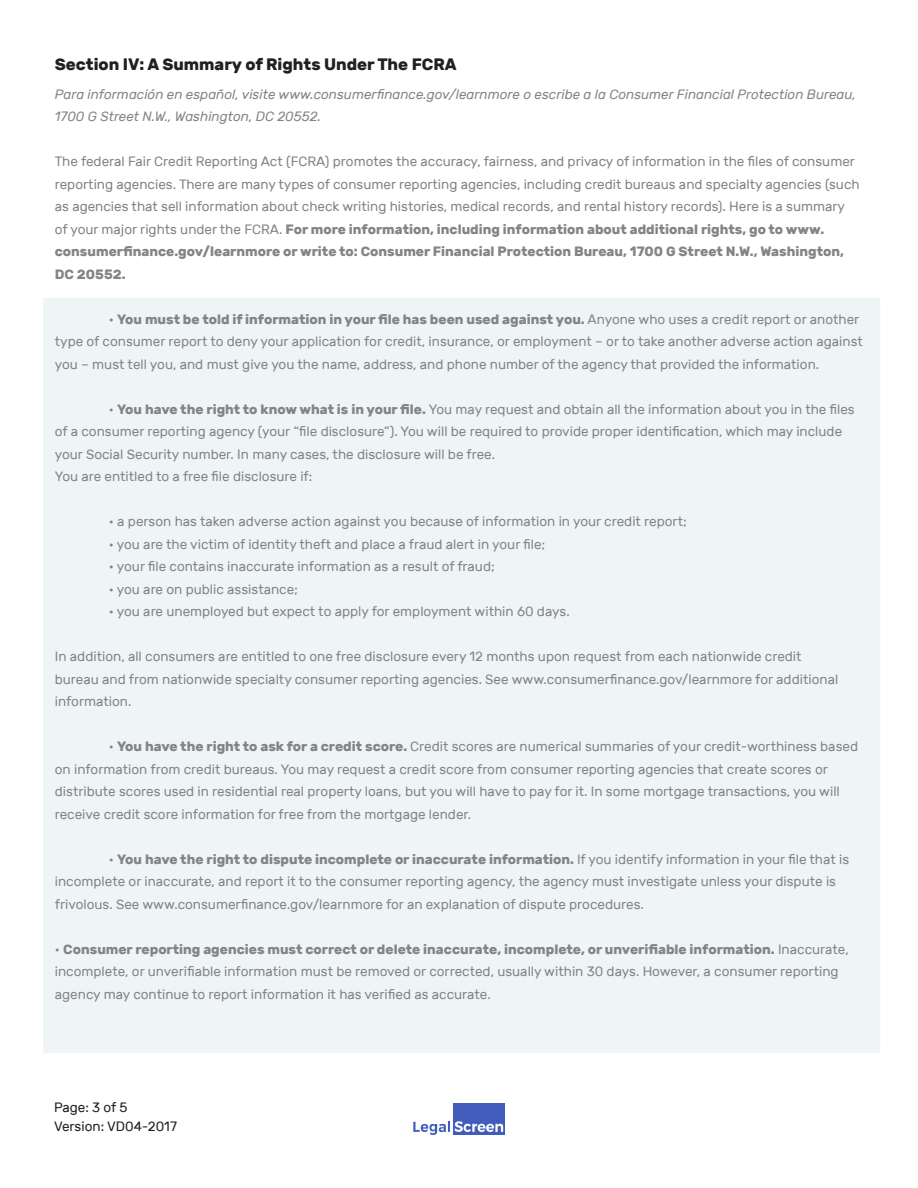
<style>
.page{position:relative;width:918px;height:1188px;background:#fff}
.page>*{position:absolute;margin:0;border:0;box-sizing:border-box;transform-origin:0 0}
.t1{font:700 16.5px "Rubik";color:#231f20}
.t2{font:13.5px/22.5px "Rubik";color:#838485}
.t3{font:italic 13.5px/22.5px "Rubik";color:#838485}
.t4{font:13.5px "Rubik";color:#231f20}
.s1{font-weight:700}
</style>
<div class="page">
<img style="left:413px;top:1103px;width:92px;height:31px">
<div style="left:43px;top:298px;width:837px;height:755px;background:#eff5f7"></div>
<p class="t1" style="left:55px;top:55px;width:403px">Section IV: A Summary of Rights Under The FCRA</p>
<p class="t3" style="left:55px;top:83px;width:803px">Para información en español, visite www.consumerfinance.gov/learnmore o escribe a la Consumer Financial Protection Bureau,<br>1700 G Street N.W., Washington, DC 20552.</p>
<p class="t2" style="left:55px;top:151px;width:806px">The federal Fair Credit Reporting Act (FCRA) promotes the accuracy, fairness, and privacy of information in the files of consumer reporting agencies. There are many types of consumer reporting agencies, including credit bureaus and specialty agencies (such as agencies that sell information about check writing histories, medical records, and rental history records). Here is a summary of your major rights under the FCRA. <span class="s1">For more information, including information about additional rights, go to www. consumerfinance.gov/learnmore or write to: Consumer Financial Protection Bureau, 1700 G Street N.W., Washington, DC 20552.</span></p>
<p class="t2" style="left:55px;top:308px;width:810px;text-indent:54px">• <span class="s1">You must be told if information in your file has been used against you.</span> Anyone who uses a credit report or another type of consumer report to deny your application for credit, insurance, or employment – or to take another adverse action against you – must tell you, and must give you the name, address, and phone number of the agency that provided the information.</p>
<p class="t2" style="left:55px;top:398px;width:801px;text-indent:54px">• <span class="s1">You have the right to know what is in your file.</span> You may request and obtain all the information about you in the files of a consumer reporting agency (your “file disclosure”). You will be required to provide proper identification, which may include your Social Security number. In many cases, the disclosure will be free.</p>
<p class="t2" style="left:55px;top:466px;width:259px">You are entitled to a free file disclosure if:</p>
<p class="t2" style="left:109px;top:511px;width:580px">• a person has taken adverse action against you because of information in your credit report;</p>
<p class="t2" style="left:109px;top:533px;width:438px">• you are the victim of identity theft and place a fraud alert in your file;</p>
<p class="t2" style="left:109px;top:556px;width:388px">• your file contains inaccurate information as a result of fraud;</p>
<p class="t2" style="left:109px;top:578px;width:191px">• you are on public assistance;</p>
<p class="t2" style="left:109px;top:601px;width:462px">• you are unemployed but expect to apply for employment within 60 days.</p>
<p class="t2" style="left:55px;top:646px;width:785px">In addition, all consumers are entitled to one free disclosure every 12 months upon request from each nationwide credit bureau and from nationwide specialty consumer reporting agencies. See www.consumerfinance.gov/learnmore for additional information.</p>
<p class="t2" style="left:55px;top:736px;width:805px;text-indent:54px">• <span class="s1">You have the right to ask for a credit score.</span> Credit scores are numerical summaries of your credit-worthiness based on information from credit bureaus. You may request a credit score from consumer reporting agencies that create scores or distribute scores used in residential real property loans, but you will have to pay for it. In some mortgage transactions, you will receive credit score information for free from the mortgage lender.</p>
<p class="t2" style="left:55px;top:848px;width:796px;text-indent:54px">• <span class="s1">You have the right to dispute incomplete or inaccurate information.</span> If you identify information in your file that is incomplete or inaccurate, and report it to the consumer reporting agency, the agency must investigate unless your dispute is frivolous. See www.consumerfinance.gov/learnmore for an explanation of dispute procedures.</p>
<p class="t2" style="left:55px;top:938px;width:795px">• <span class="s1">Consumer reporting agencies must correct or delete inaccurate, incomplete, or unverifiable information.</span> Inaccurate, incomplete, or unverifiable information must be removed or corrected, usually within 30 days. However, a consumer reporting agency may continue to report information it has verified as accurate.</p>
<p class="t4" style="left:54px;top:1099px;width:75px">Page: 3 of 5</p>
<p class="t4" style="left:54px;top:1119px;width:124px">Version: VD04-2017</p>
</div>
